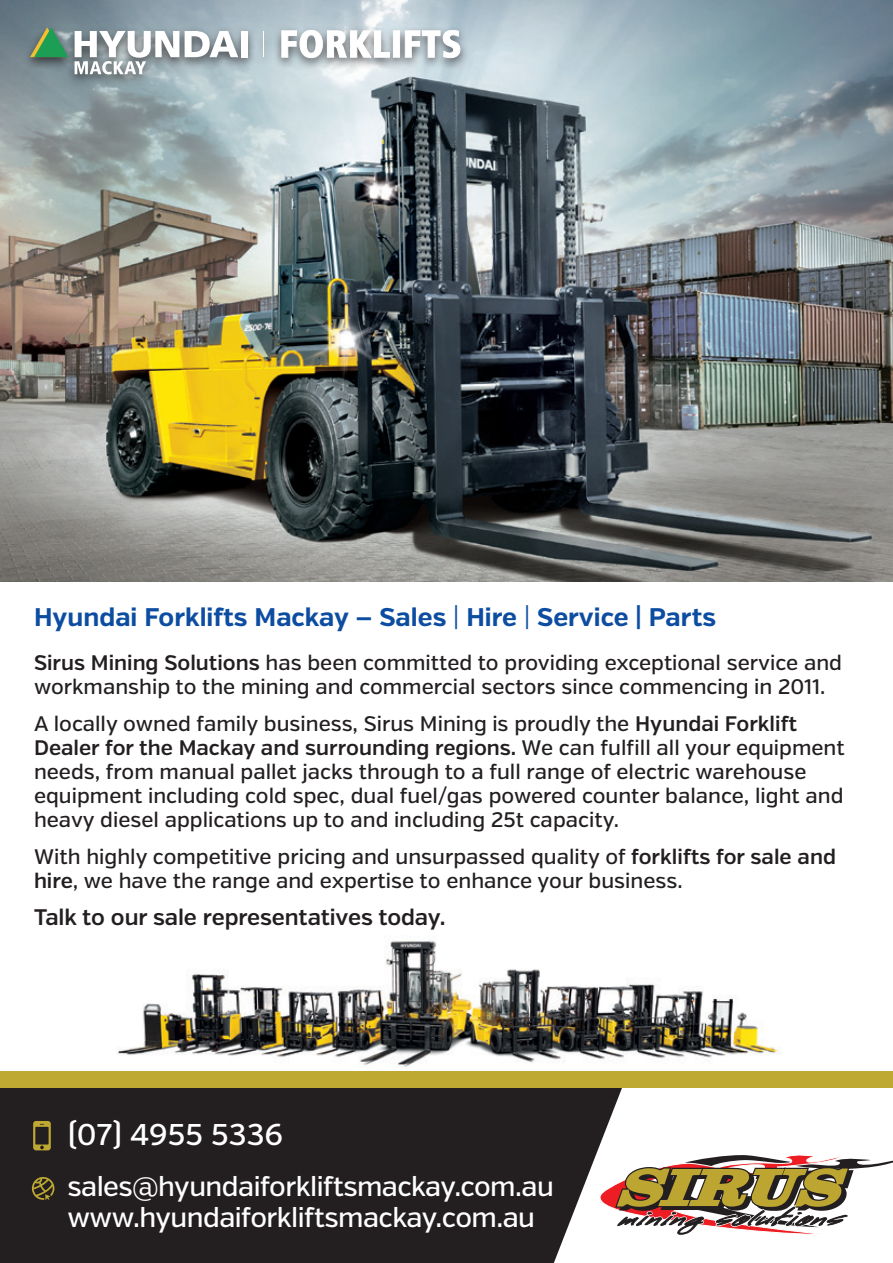
<style>
.page{position:relative;width:893px;height:1263px;background:#fff}
.page>*{position:absolute;margin:0;border:0;box-sizing:border-box;transform-origin:0 0}
.t1{font:500 30px "Verb";color:#fff}
.t2{font:500 27.45px/30.9px "Verb";letter-spacing:-.02em;color:#fff}
.t3{font:700 25.5px "Verb";color:#0d4da1}
.t4{font:600 22.5px "Verb";letter-spacing:-.005em;color:#231f20}
.t5{font:500 21px/24px "Verb";color:#231f20}
.s1{font-weight:400}
.s2{font-weight:600}
</style>
<div class="page">
<img style="left:117px;top:941px;width:664px;height:126px">
<img style="left:0;top:0;width:893px;height:581px">
<div style="left:0;top:1088px;width:622px;height:175px;background:#231f20"></div>
<svg style="left:600px;top:1155px;width:293px;height:80px"></svg>
<svg style="left:32px;top:1177px;width:22px;height:23px"></svg>
<svg style="left:33px;top:1121px;width:18px;height:29px"></svg>
<div style="left:0;top:1071px;width:893px;height:17px;background:#bea932"></div>
<div style="left:22px;top:24px;width:447px;height:63px;background:#231f20;opacity:.75"></div>
<svg style="left:30px;top:27px;width:38px;height:30px"></svg>
<svg style="left:185px;top:31px;width:53px;height:26px"></svg>
<div style="left:241px;top:31px;width:7px;height:26px;background:#fff"></div>
<svg style="left:263px;top:31px;width:1px;height:26px"></svg>
<svg style="left:282px;top:30px;width:107px;height:28px"></svg>
<div style="left:393px;top:31px;width:7px;height:26px;background:#fff"></div>
<svg style="left:405px;top:30px;width:55px;height:28px"></svg>
<svg style="left:75px;top:31px;width:104px;height:43px"></svg>
<p class="t3" style="left:34px;top:601px;width:683px">Hyundai Forklifts Mackay — Sales <span class="s1">|</span> Hire <span class="s1">|</span> Service | Parts</p>
<p class="t5" style="left:34px;top:651px;width:810px"><span class="s2">Sirus Mining Solutions</span> has been committed to providing exceptional service and workmanship to the mining and commercial sectors since commencing in 2011.</p>
<p class="t5" style="left:34px;top:712px;width:812px">A locally owned family business, Sirus Mining is proudly the <span class="s2">Hyundai Forklift Dealer for the Mackay and surrounding regions.</span> We can fulfill all your equipment needs, from manual pallet jacks through to a full range of electric warehouse equipment including cold spec, dual fuel/gas powered counter balance, light and heavy diesel applications up to and including 25t capacity.</p>
<p class="t5" style="left:34px;top:845px;width:803px">With highly competitive pricing and unsurpassed quality of <span class="s2">forklifts for sale and hire</span>, we have the range and expertise to enhance your business.</p>
<p class="t4" style="left:34px;top:903px;width:413px">Talk to our sale representatives today.</p>
<h1 class="t1" style="left:68px;top:1116px;width:217px">(07) 4955 5336</h1>
<h2 class="t2" style="left:67px;top:1171px;width:488px">sales@hyundaiforkliftsmackay.com.au www.hyundaiforkliftsmackay.com.au</h2>
</div>
